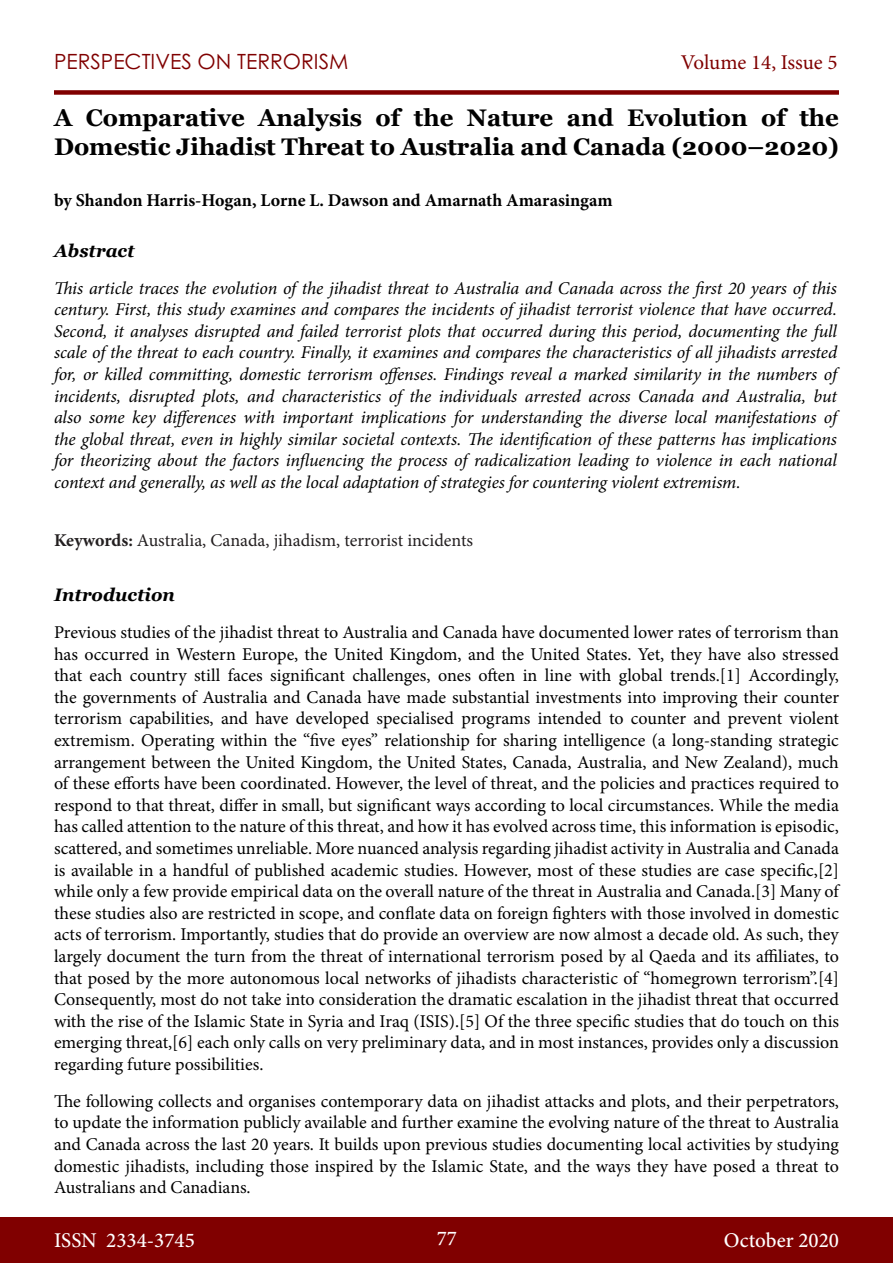
<style>
.page{position:relative;width:893px;height:1263px;background:#fff}
.page>*{position:absolute;margin:0;border:0;box-sizing:border-box;transform-origin:0 0}
.Default{font:700 24px/28.8px "Georgia";color:#000}
.t1{font:500 21px "Minion Pro";color:#fff}
.t2{font:21px "Century Gothic Pro";color:#800000}
.t3{font:21px "Minion Pro";letter-spacing:-.005em;color:#800000}
.Default-2{font:18px/21.6px "Minion Pro";color:#000;text-align:justify}
.Default-3{font:italic 18px/21.6px "Minion Pro";letter-spacing:-.01em;color:#000;text-align:justify}
.Default-4{font:700 18px "Minion Pro";color:#000}
.t4{font:18px "Minion Pro";color:#231f20}
.Default-5{font:italic 700 18px "Georgia";color:#000}
.s1{font-weight:700}
</style>
<div class="page">
<div style="left:0;top:1217px;width:893px;height:46px;background:#800000"></div>
<div style="left:54px;top:90px;width:785px;height:5px;background:#800000"></div>
<p class="t2" style="left:54px;top:49px;width:296px">PERSPECTIVES ON TERRORISM</p>
<p class="t3" style="left:681px;top:48px;width:158px">Volume 14, Issue 5</p>
<p class="Default" style="left:54px;top:104px;width:786px">A Comparative Analysis of the Nature and Evolution of the<br>Domestic Jihadist Threat to Australia and Canada (2000–2020)</p>
<p class="Default-4" style="left:54px;top:188px;width:560px">by Shandon Harris-Hogan, Lorne L. Dawson and Amarnath Amarasingam</p>
<p class="Default-5" style="left:54px;top:239px;width:82px">Abstract</p>
<p class="Default-3" style="left:54px;top:277px;width:785px">This article traces the evolution of the jihadist threat to Australia and Canada across the first 20 years of this century. First, this study examines and compares the incidents of jihadist terrorist violence that have occurred.<br>Second, it analyses disrupted and failed terrorist plots that occurred during this period, documenting the full scale of the threat to each country. Finally, it examines and compares the characteristics of all jihadists arrested for, or killed committing, domestic terrorism offenses. Findings reveal a marked similarity in the numbers of incidents, disrupted plots, and characteristics of the individuals arrested across Canada and Australia, but also some key differences with important implications for understanding the diverse local manifestations of the global threat, even in highly similar societal contexts. The identification of these patterns has implications for theorizing about the factors influencing the process of radicalization leading to violence in each national context and generally, as well as the local adaptation of strategies for countering violent extremism.</p>
<p class="t4" style="left:54px;top:528px;width:421px"><span class="s1">Keywords:</span> Australia, Canada, jihadism, terrorist incidents</p>
<p class="Default-5" style="left:54px;top:583px;width:122px">Introduction</p>
<p class="Default-2" style="left:54px;top:621px;width:787px">Previous studies of the jihadist threat to Australia and Canada have documented lower rates of terrorism than has occurred in Western Europe, the United Kingdom, and the United States. Yet, they have also stressed that each country still faces significant challenges, ones often in line with global trends.[1] Accordingly, the governments of Australia and Canada have made substantial investments into improving their counter terrorism capabilities, and have developed specialised programs intended to counter and prevent violent extremism. Operating within the “five eyes” relationship for sharing intelligence (a long-standing strategic arrangement between the United Kingdom, the United States, Canada, Australia, and New Zealand), much of these efforts have been coordinated. However, the level of threat, and the policies and practices required to respond to that threat, differ in small, but significant ways according to local circumstances. While the media has called attention to the nature of this threat, and how it has evolved across time, this information is episodic, scattered, and sometimes unreliable. More nuanced analysis regarding jihadist activity in Australia and Canada is available in a handful of published academic studies. However, most of these studies are case specific,[2] while only a few provide empirical data on the overall nature of the threat in Australia and Canada.[3] Many of these studies also are restricted in scope, and conflate data on foreign fighters with those involved in domestic acts of terrorism. Importantly, studies that do provide an overview are now almost a decade old. As such, they largely document the turn from the threat of international terrorism posed by al Qaeda and its affiliates, to that posed by the more autonomous local networks of jihadists characteristic of “homegrown terrorism”.[4] Consequently, most do not take into consideration the dramatic escalation in the jihadist threat that occurred with the rise of the Islamic State in Syria and Iraq (ISIS).[5] Of the three specific studies that do touch on this emerging threat,[6] each only calls on very preliminary data, and in most instances, provides only a discussion regarding future possibilities.</p>
<p class="Default-2" style="left:54px;top:1090px;width:786px">The following collects and organises contemporary data on jihadist attacks and plots, and their perpetrators, to update the information publicly available and further examine the evolving nature of the threat to Australia and Canada across the last 20 years. It builds upon previous studies documenting local activities by studying domestic jihadists, including those inspired by the Islamic State, and the ways they have posed a threat to Australians and Canadians.</p>
<p class="t1" style="left:54px;top:1226px;width:142px">ISSN 2334-3745</p>
<p class="t1" style="left:437px;top:1224px;width:22px">77</p>
<p class="t1" style="left:724px;top:1226px;width:117px">October 2020</p>
</div>
